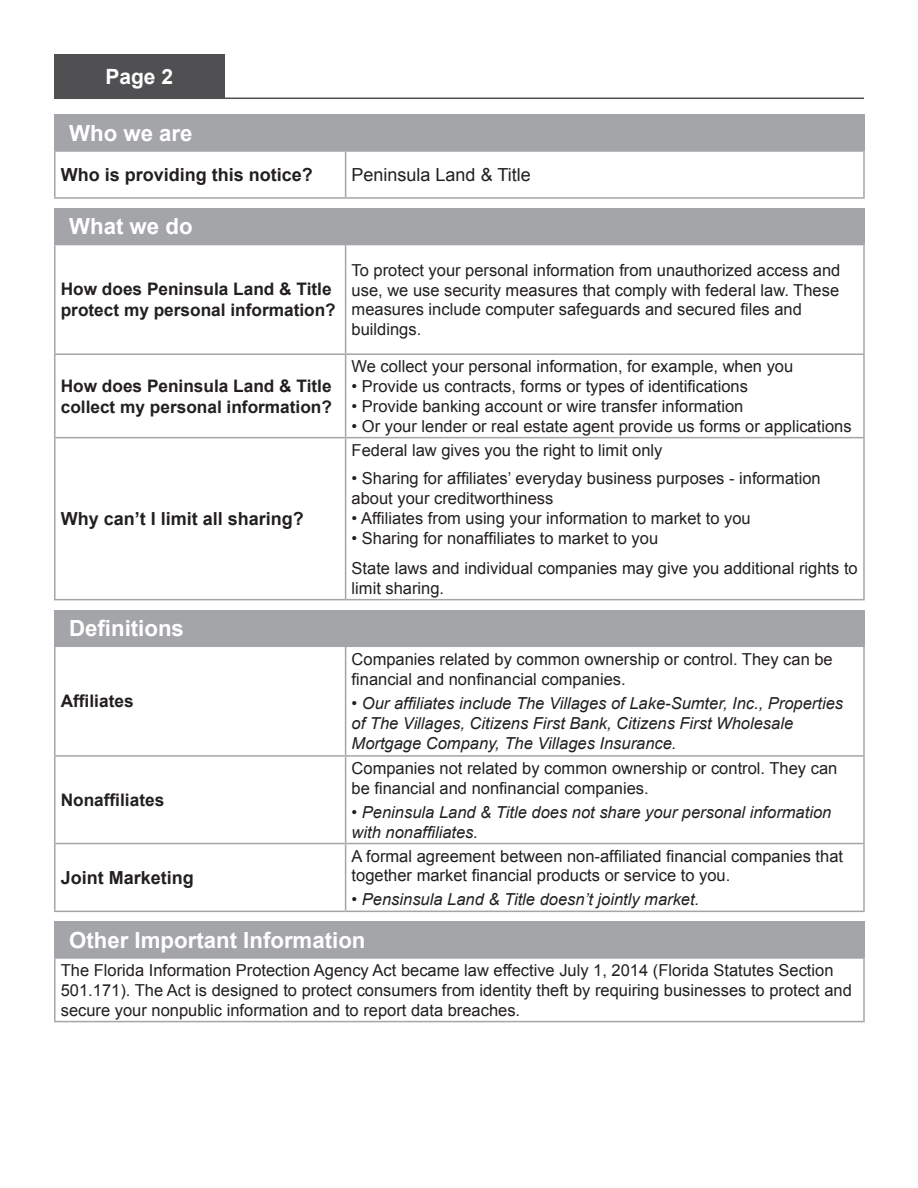
<style>
.page{position:relative;width:918px;height:1188px;background:#fff}
.page>*{position:absolute;margin:0;border:0;box-sizing:border-box;transform-origin:0 0}
.t1{font:700 22.2px "Arial";color:#fff}
.t2{font:700 21px "Arial";color:#fff}
.t3{font:700 18px "Arial";color:#231f20}
.t4{font:18px "Arial";color:#231f20}
.t5{font:700 17.25px/20.7px "Arial";color:#231f20}
.t6{font:16.5px/19.8px "Arial";color:#231f20}
.t7{font:italic 16.5px/19.8px "Arial";color:#231f20}
</style>
<div class="page">
<hr style="left:54px;top:98px;width:810px;height:1px;background:#505052">
<div style="left:54px;top:54px;width:171px;height:44px;background:#505052"></div>
<hr style="left:54px;top:150px;width:292px;height:2px;background:#a4a5a9">
<hr style="left:54px;top:152px;width:2px;height:45px;background:#a4a5a9">
<hr style="left:346px;top:150px;width:519px;height:2px;background:#a4a5a9">
<hr style="left:345px;top:152px;width:1px;height:45px;background:#a4a5a9">
<hr style="left:863px;top:152px;width:2px;height:45px;background:#a4a5a9">
<hr style="left:54px;top:197px;width:292px;height:2px;background:#a4a5a9">
<hr style="left:346px;top:197px;width:519px;height:2px;background:#a4a5a9">
<div style="left:54px;top:114px;width:811px;height:37px;background:#a4a5a9"></div>
<hr style="left:54px;top:957px;width:811px;height:2px;background:#a4a5a9">
<hr style="left:54px;top:959px;width:2px;height:62px;background:#a4a5a9">
<hr style="left:863px;top:959px;width:2px;height:62px;background:#a4a5a9">
<hr style="left:54px;top:1021px;width:811px;height:1px;background:#a4a5a9">
<div style="left:54px;top:921px;width:811px;height:37px;background:#a4a5a9"></div>
<hr style="left:54px;top:245px;width:2px;height:108px;background:#a4a5a9">
<hr style="left:345px;top:245px;width:1px;height:108px;background:#a4a5a9">
<hr style="left:863px;top:245px;width:2px;height:108px;background:#a4a5a9">
<hr style="left:54px;top:353px;width:292px;height:2px;background:#a4a5a9">
<hr style="left:54px;top:355px;width:2px;height:82px;background:#a4a5a9">
<hr style="left:346px;top:353px;width:519px;height:2px;background:#a4a5a9">
<hr style="left:345px;top:355px;width:1px;height:82px;background:#a4a5a9">
<hr style="left:863px;top:355px;width:2px;height:82px;background:#a4a5a9">
<hr style="left:54px;top:437px;width:292px;height:1px;background:#a4a5a9">
<hr style="left:54px;top:438px;width:2px;height:161px;background:#a4a5a9">
<hr style="left:346px;top:437px;width:519px;height:1px;background:#a4a5a9">
<hr style="left:345px;top:438px;width:1px;height:161px;background:#a4a5a9">
<hr style="left:863px;top:438px;width:2px;height:161px;background:#a4a5a9">
<hr style="left:54px;top:599px;width:292px;height:1px;background:#a4a5a9">
<hr style="left:346px;top:599px;width:519px;height:1px;background:#a4a5a9">
<div style="left:54px;top:208px;width:811px;height:37px;background:#a4a5a9"></div>
<hr style="left:54px;top:646px;width:292px;height:1px;background:#a4a5a9">
<hr style="left:54px;top:647px;width:2px;height:108px;background:#a4a5a9">
<hr style="left:346px;top:646px;width:519px;height:1px;background:#a4a5a9">
<hr style="left:345px;top:647px;width:1px;height:108px;background:#a4a5a9">
<hr style="left:863px;top:647px;width:2px;height:108px;background:#a4a5a9">
<hr style="left:54px;top:755px;width:292px;height:2px;background:#a4a5a9">
<hr style="left:54px;top:757px;width:2px;height:86px;background:#a4a5a9">
<hr style="left:346px;top:755px;width:519px;height:2px;background:#a4a5a9">
<hr style="left:345px;top:757px;width:1px;height:86px;background:#a4a5a9">
<hr style="left:863px;top:757px;width:2px;height:86px;background:#a4a5a9">
<hr style="left:54px;top:843px;width:292px;height:1px;background:#a4a5a9">
<hr style="left:54px;top:844px;width:2px;height:67px;background:#a4a5a9">
<hr style="left:346px;top:843px;width:519px;height:1px;background:#a4a5a9">
<hr style="left:345px;top:844px;width:1px;height:67px;background:#a4a5a9">
<hr style="left:863px;top:844px;width:2px;height:67px;background:#a4a5a9">
<hr style="left:54px;top:911px;width:292px;height:1px;background:#a4a5a9">
<hr style="left:346px;top:911px;width:519px;height:1px;background:#a4a5a9">
<div style="left:54px;top:610px;width:811px;height:36px;background:#a4a5a9"></div>
<p class="t2" style="left:105px;top:63px;width:69px">Page 2</p>
<p class="t1" style="left:69px;top:119px;width:125px">Who we are</p>
<p class="t3" style="left:61px;top:163px;width:254px">Who is providing this notice?</p>
<p class="t4" style="left:352px;top:163px;width:181px">Peninsula Land &amp; Title</p>
<p class="t1" style="left:69px;top:212px;width:125px">What we do</p>
<p class="t5" style="left:61px;top:280px;width:272px">How does Peninsula Land &amp; Title</p>
<p class="t5" style="left:61px;top:300px;width:277px">protect my personal information?</p>
<p class="t5" style="left:61px;top:376px;width:273px">How does Peninsula Land &amp; Title collect my personal information?</p>
<p class="t3" style="left:61px;top:507px;width:245px">Why can’t I limit all sharing?</p>
<p class="t1" style="left:69px;top:614px;width:116px">Definitions</p>
<p class="t5" style="left:61px;top:692px;width:74px">Affiliates</p>
<p class="t5" style="left:61px;top:790px;width:105px">Nonaffiliates</p>
<p class="t3" style="left:61px;top:866px;width:135px">Joint Marketing</p>
<p class="t6" style="left:352px;top:260px;width:490px">To protect your personal information from unauthorized access and use, we use security measures that comply with federal law. These measures include computer safeguards and secured files and buildings.</p>
<p class="t6" style="left:352px;top:357px;width:443px">We collect your personal information, for example, when you</p>
<p class="t6" style="left:352px;top:377px;width:398px">• Provide us contracts, forms or types of identifications</p>
<p class="t6" style="left:352px;top:396px;width:393px">• Provide banking account or wire transfer information</p>
<p class="t6" style="left:352px;top:416px;width:502px">• Or your lender or real estate agent provide us forms or applications</p>
<p class="t6" style="left:352px;top:440px;width:312px">Federal law gives you the right to limit only</p>
<p class="t6" style="left:352px;top:469px;width:471px">• Sharing for affiliates’ everyday business purposes - information about your creditworthiness</p>
<p class="t6" style="left:352px;top:509px;width:401px">• Affiliates from using your information to market to you</p>
<p class="t6" style="left:352px;top:528px;width:308px">• Sharing for nonaffiliates to market to you</p>
<p class="t6" style="left:352px;top:558px;width:508px">State laws and individual companies may give you additional rights to limit sharing.</p>
<p class="t6" style="left:352px;top:650px;width:483px">Companies related by common ownership or control. They can be financial and nonfinancial companies.</p>
<p class="t7" style="left:352px;top:694px;width:493px">• Our affiliates include The Villages of Lake-Sumter, Inc., Properties of The Villages, Citizens First Bank, Citizens First Wholesale<br>Mortgage Company, The Villages Insurance.</p>
<p class="t6" style="left:352px;top:758px;width:487px">Companies not related by common ownership or control. They can be financial and nonfinancial companies.</p>
<p class="t7" style="left:352px;top:802px;width:481px">• Peninsula Land &amp; Title does not share your personal information with nonaffiliates.</p>
<p class="t6" style="left:352px;top:846px;width:493px">A formal agreement between non-affiliated financial companies that together market financial products or service to you.</p>
<p class="t7" style="left:352px;top:890px;width:349px">• Pensinsula Land &amp; Title doesn’t jointly market.</p>
<p class="t1" style="left:69px;top:925px;width:298px">Other Important Information</p>
<p class="t6" style="left:61px;top:960px;width:793px">The Florida Information Protection Agency Act became law effective July 1, 2014 (Florida Statutes Section<br>501.171). The Act is designed to protect consumers from identity theft by requiring businesses to protect and secure your nonpublic information and to report data breaches.</p>
</div>
